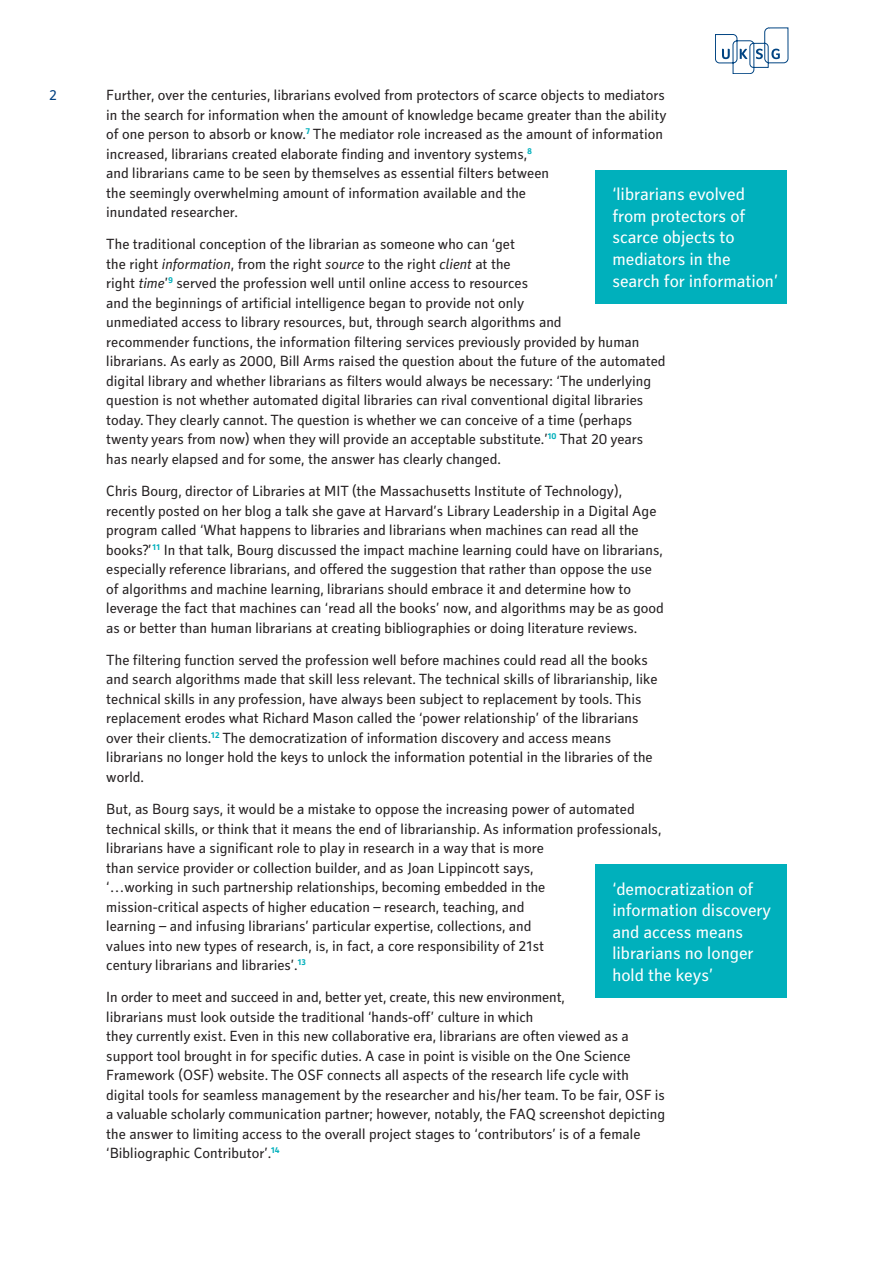
<style>
.page{position:relative;width:893px;height:1263px;background:#fff}
.page>*{position:absolute;margin:0;border:0;box-sizing:border-box;transform-origin:0 0}
.Stand_out_quote{font:18px/21.6px "Secca Std";color:#fff}
.Body{font:15px/19.5px "Secca Std";color:#231f20}
.Body-2{font:15px "Secca Std";color:#014081}
.s1{font-style:italic}
</style>
<div class="page">
<svg style="left:715px;top:28px;width:73px;height:46px"></svg>
<div style="left:595px;top:170px;width:192px;height:134px;background:#00b0bc"></div>
<div style="left:595px;top:865px;width:192px;height:133px;background:#00b0bc"></div>
<p class="Body-2" style="left:49px;top:87px;width:9px">2</p>
<p class="Body" style="left:106px;top:86px;width:562px">Further, over the centuries, librarians evolved from protectors of scarce objects to mediators in the search for information when the amount of knowledge became greater than the ability of one person to absorb or know.<sup>7</sup> The mediator role increased as the amount of information increased, librarians created elaborate finding and inventory systems,<sup>8<br></sup>and librarians came to be seen by themselves as essential filters between<br>the seemingly overwhelming amount of information available and the<br>inundated researcher.</p>
<p class="Body" style="left:106px;top:235px;width:561px">The traditional conception of the librarian as someone who can ‘get<br>the right <span class="s1">information</span>, from the right <span class="s1">source</span> to the right <span class="s1">client</span> at the<br>right <span class="s1">time</span>’<sup>9</sup> served the profession well until online access to resources<br>and the beginnings of artificial intelligence began to provide not only<br>unmediated access to library resources, but, through search algorithms and<br>recommender functions, the information filtering services previously provided by human librarians. As early as 2000, Bill Arms raised the question about the future of the automated digital library and whether librarians as filters would always be necessary: ‘The underlying question is not whether automated digital libraries can rival conventional digital libraries today. They clearly cannot. The question is whether we can conceive of a time (perhaps twenty years from now) when they will provide an acceptable substitute.’<sup>10</sup> That 20 years has nearly elapsed and for some, the answer has clearly changed.</p>
<p class="Body" style="left:106px;top:482px;width:559px">Chris Bourg, director of Libraries at MIT (the Massachusetts Institute of Technology), recently posted on her blog a talk she gave at Harvard’s Library Leadership in a Digital Age program called ‘What happens to libraries and librarians when machines can read all the books?’<sup>11</sup> In that talk, Bourg discussed the impact machine learning could have on librarians, especially reference librarians, and offered the suggestion that rather than oppose the use of algorithms and machine learning, librarians should embrace it and determine how to leverage the fact that machines can ‘read all the books’ now, and algorithms may be as good as or better than human librarians at creating bibliographies or doing literature reviews.</p>
<p class="Body" style="left:106px;top:651px;width:553px">The filtering function served the profession well before machines could read all the books and search algorithms made that skill less relevant. The technical skills of librarianship, like technical skills in any profession, have always been subject to replacement by tools. This replacement erodes what Richard Mason called the ‘power relationship’ of the librarians over their clients.<sup>12</sup> The democratization of information discovery and access means librarians no longer hold the keys to unlock the information potential in the libraries of the world.</p>
<p class="Body" style="left:106px;top:800px;width:557px">But, as Bourg says, it would be a mistake to oppose the increasing power of automated technical skills, or think that it means the end of librarianship. As information professionals, librarians have a significant role to play in research in a way that is more<br>than service provider or collection builder, and as Joan Lippincott says,<br>‘…working in such partnership relationships, becoming embedded in the<br>mission-critical aspects of higher education – research, teaching, and<br>learning – and infusing librarians’ particular expertise, collections, and<br>values into new types of research, is, in fact, a core responsibility of 21st<br>century librarians and libraries’.<sup>13</sup></p>
<p class="Body" style="left:106px;top:988px;width:560px">In order to meet and succeed in and, better yet, create, this new environment,<br>librarians must look outside the traditional ‘hands-off’ culture in which<br>they currently exist. Even in this new collaborative era, librarians are often viewed as a support tool brought in for specific duties. A case in point is visible on the One Science Framework (OSF) website. The OSF connects all aspects of the research life cycle with digital tools for seamless management by the researcher and his/her team. To be fair, OSF is a valuable scholarly communication partner; however, notably, the FAQ screenshot depicting the answer to limiting access to the overall project stages to ‘contributors’ is of a female ‘Bibliographic Contributor’.<sup>14</sup></p>
<p class="Stand_out_quote" style="left:612px;top:184px;width:167px">‘librarians evolved from protectors of scarce objects to mediators in the search for information’</p>
<p class="Stand_out_quote" style="left:612px;top:878px;width:160px">‘democratization of information discovery and access means librarians no longer hold the keys’</p>
</div>
